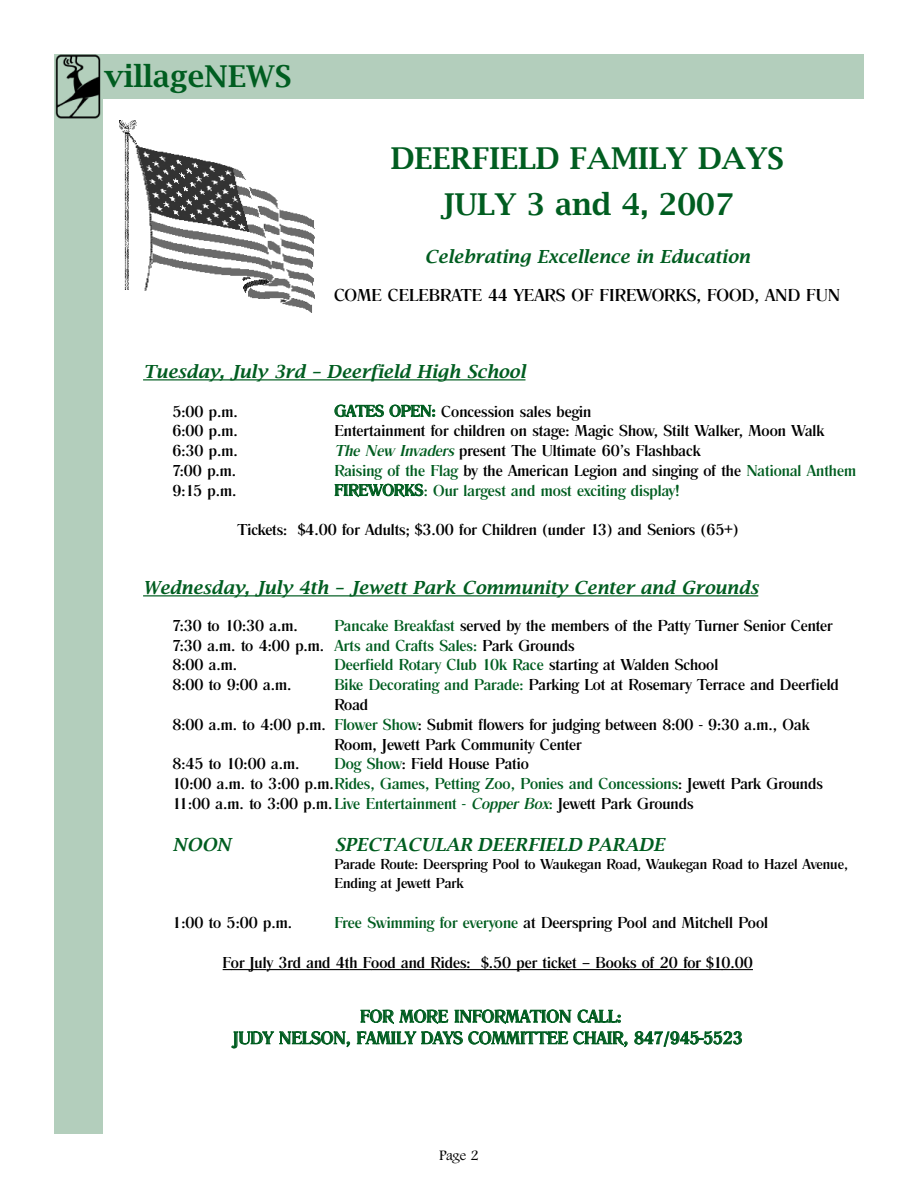
<style>
.page{position:relative;width:918px;height:1188px;background:#fff}
.page>*{position:absolute;margin:0;border:0;box-sizing:border-box;transform-origin:0 0}
.t1{font:600 30px/45.9px "Lucida Bright";color:#005d20;text-align:center}
.t2{font:italic 600 18px "Lucida Bright";color:#005d20}
.t3{font:500 18px/21.6px "Romana T";color:#005d20;text-align:center}
.t4{font:500 18px "Romana T";color:#000}
.t5{font:500 16.5px/19.8px "Romana T";color:#000}
.t6{font:500 16.5px "Romana T";color:#005d20}
.t7{font:500 15px/19px "Romana T";color:#000}
.t8{font:15px "Footlight MT Light";color:#000}
.s1{color:#005d20}
.s2{font-style:italic;color:#005d20}
.s3{color:#000}
</style>
<div class="page">
<div style="left:54px;top:54px;width:810px;height:45px;background:#b3cebc"></div>
<div style="left:54px;top:115px;width:49px;height:1019px;background:#b3cebc"></div>
<hr style="left:143px;top:379px;width:383px;height:1px;background:#005d20">
<hr style="left:143px;top:595px;width:615px;height:1px;background:#005d20">
<hr style="left:231px;top:969px;width:36px;height:1px;background:#000">
<svg style="left:267px;top:969px;width:26px;height:1px"></svg>
<hr style="left:293px;top:969px;width:56px;height:1px;background:#000">
<svg style="left:349px;top:969px;width:22px;height:1px"></svg>
<hr style="left:371px;top:969px;width:187px;height:1px;background:#000">
<svg style="left:558px;top:969px;width:14px;height:1px"></svg>
<hr style="left:572px;top:969px;width:58px;height:1px;background:#000">
<hr style="left:630px;top:969px;width:58px;height:1px;background:#000">
<hr style="left:687px;top:969px;width:36px;height:1px;background:#000">
<hr style="left:722px;top:969px;width:31px;height:1px;background:#000">
<img style="left:120px;top:121px;width:195px;height:191px">
<img style="left:54px;top:54px;width:49px;height:65px">
<h1 class="t1" style="left:104px;top:54px;width:189px">villageNEWS</h1>
<h1 class="t1" style="left:391px;top:135px;width:395px">DEERFIELD FAMILY DAYS<br>JULY 3 and 4, 2007</h1>
<p class="t2" style="left:425px;top:246px;width:327px">Celebrating Excellence in Education</p>
<p class="t4" style="left:334px;top:284px;width:508px">COME CELEBRATE 44 YEARS OF FIREWORKS, FOOD, AND FUN</p>
<p class="t2" style="left:143px;top:361px;width:384px">Tuesday, July 3rd – Deerfield High School</p>
<p class="t5" style="left:172px;top:401px;width:67px">5:00 p.m.</p>
<p class="t5" style="left:335px;top:401px;width:258px"><span class="s1">GATES OPEN:</span> Concession sales begin</p>
<p class="t5" style="left:172px;top:421px;width:67px">6:00 p.m.</p>
<p class="t5" style="left:334px;top:421px;width:492px">Entertainment for children on stage: Magic Show, Stilt Walker, Moon Walk</p>
<p class="t5" style="left:172px;top:441px;width:67px">6:30 p.m.</p>
<p class="t5" style="left:334px;top:441px;width:368px"><span class="s2">The New Invaders</span> present The Ultimate 60’s Flashback</p>
<p class="t5" style="left:172px;top:460px;width:65px">7:00 p.m.</p>
<p class="t5" style="left:334px;top:460px;width:523px"><span class="s1">Raising of the Flag</span> by the American Legion and singing of the <span class="s1">National Anthem</span></p>
<p class="t5" style="left:172px;top:480px;width:66px">9:15 p.m.</p>
<p class="t6" style="left:335px;top:480px;width:347px">FIREWORKS: Our largest and most exciting display!</p>
<p class="t5" style="left:237px;top:520px;width:502px">Tickets: $4.00 for Adults; $3.00 for Children (under 13) and Seniors (65+)</p>
<p class="t2" style="left:143px;top:577px;width:617px">Wednesday, July 4th – Jewett Park Community Center and Grounds</p>
<p class="t5" style="left:172px;top:615px;width:127px">7:30 to 10:30 a.m.</p>
<p class="t5" style="left:172px;top:615px;width:662px;text-indent:162px"><span class="s1">Pancake Breakfast</span> served by the members of the Patty Turner Senior Center<br>7:30 a.m. to 4:00 p.m. <span class="s1">Arts and Crafts Sales:</span> Park Grounds<br>8:00 a.m.</p>
<p class="t6" style="left:334px;top:655px;width:385px">Deerfield Rotary Club 10k Race <span class="s3">starting at Walden School</span></p>
<p class="t5" style="left:172px;top:675px;width:121px">8:00 to 9:00 a.m.</p>
<p class="t5" style="left:334px;top:675px;width:506px"><span class="s1">Bike Decorating and Parade:</span> Parking Lot at Rosemary Terrace and Deerfield</p>
<p class="t5" style="left:334px;top:694px;width:35px">Road</p>
<p class="t5" style="left:172px;top:714px;width:639px">8:00 a.m. to 4:00 p.m. <span class="s1">Flower Show</span>: Submit flowers for judging between 8:00 - 9:30 a.m., Oak</p>
<p class="t5" style="left:334px;top:734px;width:249px">Room, Jewett Park Community Center</p>
<p class="t5" style="left:172px;top:754px;width:129px">8:45 to 10:00 a.m.</p>
<p class="t5" style="left:172px;top:754px;width:652px;text-indent:162px"><span class="s1">Dog Show</span>: Field House Patio<br>10:00 a.m. to 3:00 p.m.<span class="s1">Rides, Games, Petting Zoo, Ponies and Concessions</span>: Jewett Park Grounds<br>11:00 a.m. to 3:00 p.m.<span class="s1">Live Entertainment -</span> <span class="s2">Copper Box</span><span class="s1">:</span> Jewett Park Grounds</p>
<p class="t2" style="left:172px;top:835px;width:60px">NOON</p>
<p class="t2" style="left:334px;top:835px;width:332px">SPECTACULAR DEERFIELD PARADE</p>
<p class="t7" style="left:334px;top:855px;width:515px">Parade Route: Deerspring Pool to Waukegan Road, Waukegan Road to Hazel Avenue,<br>Ending at Jewett Park</p>
<p class="t5" style="left:172px;top:912px;width:121px">1:00 to 5:00 p.m.</p>
<p class="t5" style="left:334px;top:912px;width:435px"><span class="s1">Free Swimming for everyone</span> at Deerspring Pool and Mitchell Pool</p>
<p class="t5" style="left:223px;top:952px;width:532px">For July 3rd and 4th Food and Rides: $.50 per ticket – Books of 20 for $10.00</p>
<p class="t3" style="left:233px;top:1005px;width:511px">FOR MORE INFORMATION CALL:<br>JUDY NELSON, FAMILY DAYS COMMITTEE CHAIR, 847/945-5523</p>
<p class="t8" style="left:439px;top:1146px;width:41px">Page 2</p>
</div>
